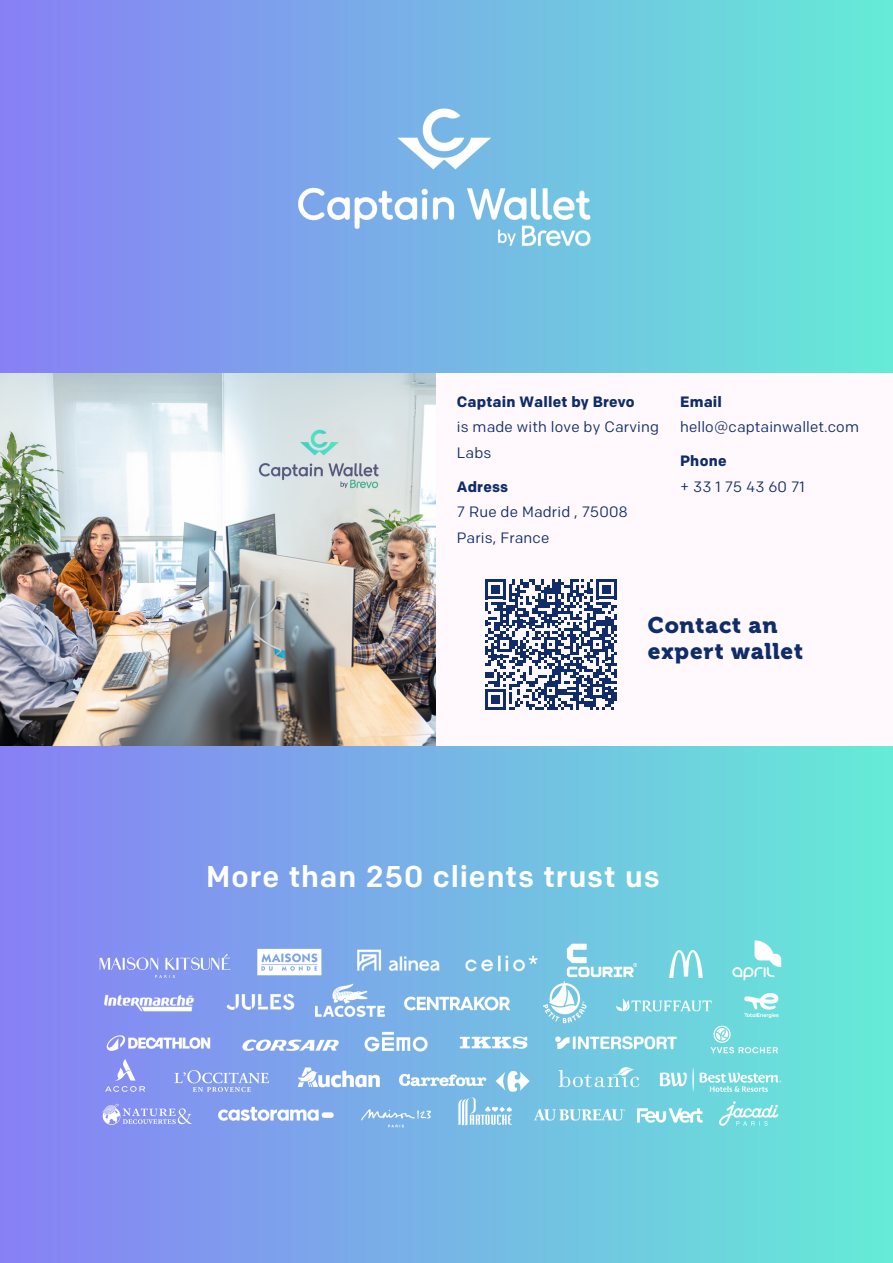
<style>
.page{position:relative;width:893px;height:1263px;background:#fff}
.page>*{position:absolute;margin:0;border:0;box-sizing:border-box;transform-origin:0 0}
.t1{font:500 30px "Colfax";letter-spacing:.03em;color:#fff}
.t2{font:22.5px/25.5px "Museo 900";letter-spacing:.035em;color:#102d69}
.t3{font:15px/25.5px "Colfax";letter-spacing:.01em;color:#102d69}
.t4{font:700 15px "Colfax";letter-spacing:.01em;color:#102d69}
</style>
<div class="page">
<div style="left:0;top:0;width:893px;height:1263px;background:linear-gradient(to right,#887ff5,#64ecd6)"></div>
<div style="left:0;top:373px;width:893px;height:372px;background:#fff9fd"></div>
<img style="left:0;top:373px;width:436px;height:372px">
<img style="left:281px;top:103px;width:330px;height:150px">
<img style="left:96px;top:912px;width:713px;height:234px">
<svg style="left:485px;top:579px;width:131px;height:131px"></svg>
<p class="t4" style="left:457px;top:392px;width:179px">Captain Wallet by Brevo</p>
<p class="t3" style="left:457px;top:414px;width:204px">is made with love by Carving<br>Labs</p>
<p class="t4" style="left:457px;top:477px;width:53px">Adress</p>
<p class="t3" style="left:457px;top:499px;width:173px">7 Rue de Madrid , 75008<br>Paris, France</p>
<p class="t4" style="left:680px;top:392px;width:44px">Email</p>
<p class="t3" style="left:680px;top:414px;width:180px">hello@captainwallet.com</p>
<p class="t4" style="left:680px;top:452px;width:48px">Phone</p>
<p class="t3" style="left:680px;top:474px;width:126px">+ 33 1 75 43 60 71</p>
<h2 class="t2" style="left:648px;top:613px;width:156px">Contact an expert wallet</h2>
<h1 class="t1" style="left:206px;top:858px;width:455px">More than 250 clients trust us</h1>
</div>
